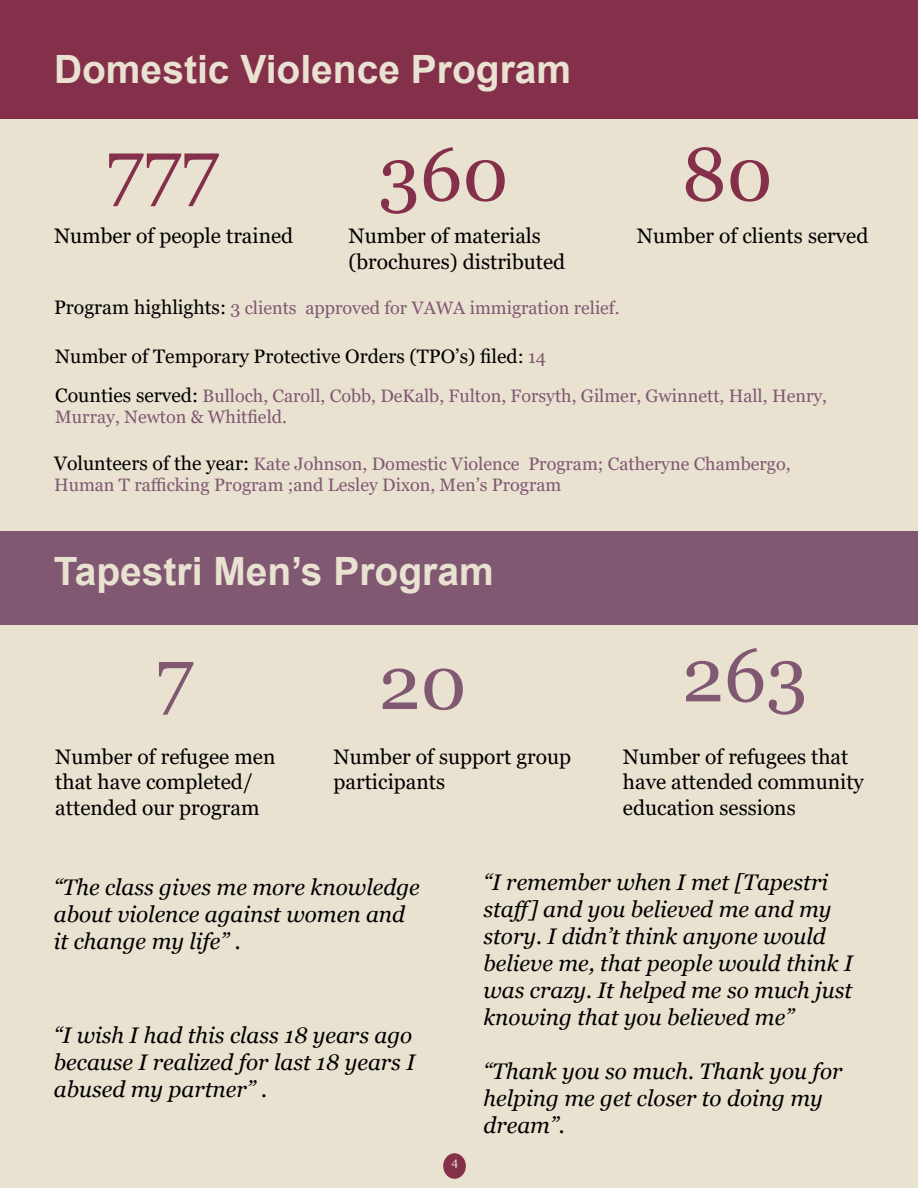
<style>
.page{position:relative;width:918px;height:1188px;background:#fff}
.page>*{position:absolute;margin:0;border:0;box-sizing:border-box;transform-origin:0 0}
.t1{font:75px "Georgia";color:#84304b}
.t2{font:75px "Georgia";color:#805872}
.t3{font:700 39px "Arial";color:#e9e2d1}
.t4{font:italic 22.5px/27px "Georgia";color:#000}
.t5{font:21px/25.2px "Georgia";color:#000}
.t6{font:19.5px "Georgia";color:#000}
.t7{font:18px/21.6px "Georgia";color:#805872}
.t8{font:12px "Georgia";color:#e9e2d1}
.s1{font-size:19.5px;color:#000}
.s2{font-size:18px;color:#805872}
</style>
<div class="page">
<div style="left:0;top:0;width:918px;height:119px;background:#84304b"></div>
<div style="left:0;top:119px;width:918px;height:1069px;background:#e9e2d1"></div>
<div style="left:0;top:531px;width:918px;height:94px;background:#805872"></div>
<div style="left:443px;top:1153px;width:23px;height:26px;background:#84304b;border-radius:50%"></div>
<h2 class="t3" style="left:54px;top:41px;width:519px">Domestic Violence Program</h2>
<h1 class="t1" style="left:682px;top:129px;width:92px">80</h1>
<p class="t5" style="left:637px;top:224px;width:233px">Number of clients served</p>
<h1 class="t1" style="left:379px;top:129px;width:131px">360</h1>
<p class="t5" style="left:349px;top:224px;width:218px">Number of materials (brochures) distributed</p>
<p class="t7" style="left:54px;top:297px;width:567px"><span class="s1">Program highlights:</span> 3 clients approved for VAWA immigration relief.</p>
<p class="t6" style="left:55px;top:345px;width:492px">Number of Temporary Protective Orders (TPO’s) filed: <span class="s2">14</span></p>
<p class="t7" style="left:55px;top:385px;width:773px"><span class="s1">Counties served:</span> Bulloch, Caroll, Cobb, DeKalb, Fulton, Forsyth, Gilmer, Gwinnett, Hall, Henry,<br>Murray, Newton &amp; Whitfield.</p>
<p class="t7" style="left:54px;top:453px;width:738px"><span class="s1">Volunteers of the year:</span> Kate Johnson, Domestic Violence Program; Catheryne Chambergo,<br>Human T rafficking Program ;and Lesley Dixon, Men’s Program</p>
<h1 class="t1" style="left:106px;top:122px;width:114px">777</h1>
<p class="t5" style="left:54px;top:224px;width:241px">Number of people trained</p>
<h2 class="t3" style="left:54px;top:544px;width:441px">Tapestri Men’s Program</h2>
<h1 class="t2" style="left:156px;top:630px;width:39px">7</h1>
<p class="t5" style="left:55px;top:745px;width:222px">Number of refugee men that have completed/ attended our program</p>
<h1 class="t2" style="left:379px;top:638px;width:89px">20</h1>
<p class="t5" style="left:334px;top:745px;width:239px">Number of support group participants</p>
<h1 class="t2" style="left:682px;top:630px;width:127px">263</h1>
<p class="t5" style="left:623px;top:745px;width:243px">Number of refugees that have attended community education sessions</p>
<p class="t4" style="left:54px;top:874px;width:368px">“The class gives me more knowledge about violence against women and it change my life” .</p>
<p class="t4" style="left:54px;top:1022px;width:363px">“I wish I had this class 18 years ago because I realized for last 18 years I abused my partner” .</p>
<p class="t8" style="left:452px;top:1155px;width:8px">4</p>
<p class="t4" style="left:483px;top:869px;width:371px">“I remember when I met [Tapestri staff] and you believed me and my story. I didn’t think anyone would believe me, that people would think I was crazy. It helped me so much just knowing that you believed me”</p>
<p class="t4" style="left:483px;top:1058px;width:361px">“Thank you so much. Thank you for helping me get closer to doing my dream”.</p>
</div>
